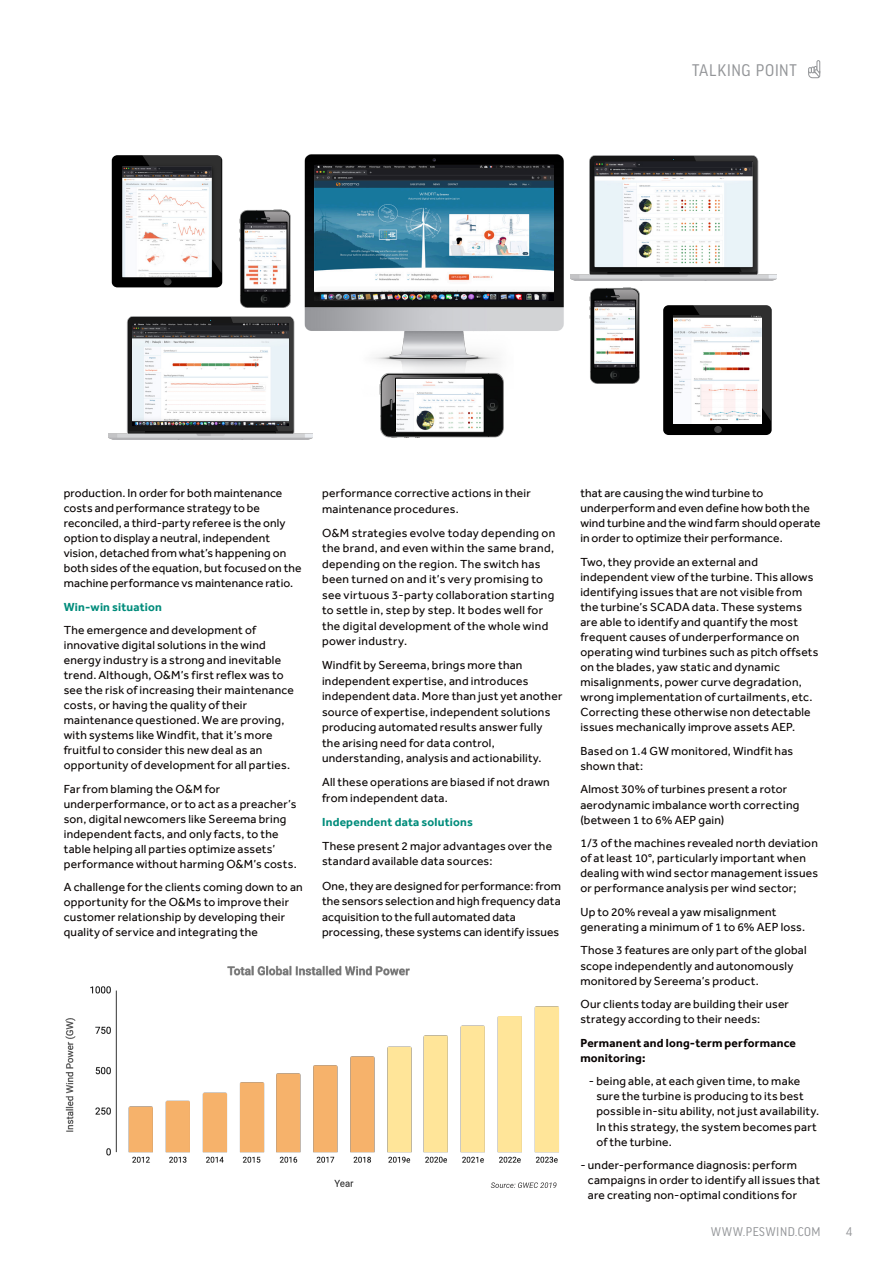
<style>
.page{position:relative;width:893px;height:1263px;background:#fff}
.page>*{position:absolute;margin:0;border:0;box-sizing:border-box;transform-origin:0 0}
.Page_head_2015{font:18px "Good Headline Pro Narr";letter-spacing:.03em;color:#939598}
.t1{font:13.5px "Good Headline Pro Narr";letter-spacing:.035em;color:#939598}
.Body_Copy_2015{font:12px/15px "Effra";letter-spacing:.02em;color:#080302}
.Body_Copy_2015-2{font:700 12px/15px "Effra";letter-spacing:.015em;color:#080302}
.Body_Copy_2015-3{font:700 12px "Effra";letter-spacing:.015em;color:#008c7b}
</style>
<div class="page">
<svg style="left:663px;top:305px;width:109px;height:130px;background:#222"></svg>
<img style="left:674px;top:316px;width:87px;height:108px">
<img style="left:304px;top:154px;width:260px;height:241px">
<img style="left:315px;top:165px;width:239px;height:136px">
<svg style="left:112px;top:155px;width:110px;height:132px;background:#181818"></svg>
<img style="left:117px;top:163px;width:101px;height:121px">
<img style="left:570px;top:155px;width:207px;height:126px">
<img style="left:588px;top:157px;width:171px;height:119px">
<img style="left:239px;top:209px;width:52px;height:99px">
<img style="left:246px;top:224px;width:39px;height:67px">
<div style="left:244px;top:222px;width:43px;height:71px;border:1px solid #000"></div>
<img style="left:589px;top:288px;width:51px;height:95px">
<img style="left:595px;top:302px;width:39px;height:64px">
<div style="left:593px;top:300px;width:43px;height:68px;border:1px solid #000"></div>
<img style="left:380px;top:371px;width:124px;height:67px">
<img style="left:397px;top:380px;width:85px;height:51px">
<div style="left:395px;top:378px;width:89px;height:55px;border:1px solid #000"></div>
<img style="left:109px;top:316px;width:203px;height:124px">
<img style="left:133px;top:323px;width:155px;height:103px">
<div style="left:817px;top:60px;width:3px;height:14px;border:1px solid #939598"></div>
<svg style="left:808px;top:61px;width:13px;height:17px"></svg>
<img style="left:65px;top:965px;width:494px;height:222px">
<svg style="left:491px;top:1182px;width:65px;height:6px"></svg>
<p class="Page_head_2015" style="left:692px;top:61px;width:106px">TALKING POINT</p>
<p class="Body_Copy_2015" style="left:64px;top:485px;width:239px">production. In order for both maintenance costs and performance strategy to be reconciled, a third-party referee is the only option to display a neutral, independent vision, detached from what’s happening on both sides of the equation, but focused on the machine performance vs maintenance ratio.</p>
<p class="Body_Copy_2015-3" style="left:64px;top:599px;width:100px">Win-win situation</p>
<p class="Body_Copy_2015" style="left:64px;top:622px;width:232px">The emergence and development of innovative digital solutions in the wind energy industry is a strong and inevitable trend. Although, O&amp;M’s first reflex was to see the risk of increasing their maintenance costs, or having the quality of their maintenance questioned. We are proving, with systems like Windfit, that it’s more fruitful to consider this new deal as an opportunity of development for all parties.</p>
<p class="Body_Copy_2015" style="left:64px;top:781px;width:235px">Far from blaming the O&amp;M for underperformance, or to act as a preacher’s son, digital newcomers like Sereema bring independent facts, and only facts, to the table helping all parties optimize assets’ performance without harming O&amp;M’s costs.</p>
<p class="Body_Copy_2015" style="left:64px;top:879px;width:240px">A challenge for the clients coming down to an opportunity for the O&amp;Ms to improve their customer relationship by developing their quality of service and integrating the</p>
<p class="Body_Copy_2015" style="left:322px;top:485px;width:210px;line-height:15.5px">performance corrective actions in their maintenance procedures.</p>
<p class="Body_Copy_2015" style="left:322px;top:525px;width:235px;line-height:15.5px">O&amp;M strategies evolve today depending on the brand, and even within the same brand, depending on the region. The switch has been turned on and it’s very promising to see virtuous 3-party collaboration starting to settle in, step by step. It bodes well for the digital development of the whole wind power industry.</p>
<p class="Body_Copy_2015" style="left:322px;top:657px;width:242px;line-height:15.5px">Windfit by Sereema, brings more than independent expertise, and introduces independent data. More than just yet another source of expertise, independent solutions producing automated results answer fully the arising need for data control, understanding, analysis and actionability.</p>
<p class="Body_Copy_2015" style="left:322px;top:774px;width:229px;line-height:15.5px">All these operations are biased if not drawn from independent data.</p>
<p class="Body_Copy_2015-3" style="left:322px;top:815px;width:152px">Independent data solutions</p>
<p class="Body_Copy_2015" style="left:322px;top:838px;width:232px;line-height:15.5px">These present 2 major advantages over the standard available data sources:</p>
<p class="Body_Copy_2015" style="left:322px;top:878px;width:240px;line-height:15.5px">One, they are designed for performance: from the sensors selection and high frequency data acquisition to the full automated data processing, these systems can identify issues</p>
<p class="Body_Copy_2015" style="left:580px;top:485px;width:242px">that are causing the wind turbine to underperform and even define how both the wind turbine and the wind farm should operate in order to optimize their performance.</p>
<p class="Body_Copy_2015" style="left:580px;top:554px;width:240px">Two, they provide an external and independent view of the turbine. This allows identifying issues that are not visible from the turbine’s SCADA data. These systems are able to identify and quantify the most frequent causes of underperformance on operating wind turbines such as pitch offsets on the blades, yaw static and dynamic misalignments, power curve degradation, wrong implementation of curtailments, etc.<br>Correcting these otherwise non detectable issues mechanically improve assets AEP.</p>
<p class="Body_Copy_2015" style="left:580px;top:743px;width:214px">Based on 1.4 GW monitored, Windfit has shown that:</p>
<p class="Body_Copy_2015" style="left:580px;top:782px;width:220px">Almost 30% of turbines present a rotor aerodynamic imbalance worth correcting (between 1 to 6% AEP gain)</p>
<p class="Body_Copy_2015" style="left:580px;top:835px;width:239px">1/3 of the machines revealed north deviation of at least 10°, particularly important when dealing with wind sector management issues or performance analysis per wind sector;</p>
<p class="Body_Copy_2015" style="left:580px;top:904px;width:226px">Up to 20% reveal a yaw misalignment generating a minimum of 1 to 6% AEP loss.</p>
<p class="Body_Copy_2015" style="left:580px;top:943px;width:228px">Those 3 features are only part of the global scope independently and autonomously monitored by Sereema’s product.</p>
<p class="Body_Copy_2015" style="left:580px;top:996px;width:210px">Our clients today are building their user strategy according to their needs:</p>
<p class="Body_Copy_2015-2" style="left:580px;top:1035px;width:217px">Permanent and long-term performance monitoring:</p>
<p class="Body_Copy_2015" style="left:596px;top:1074px;width:224px;text-indent:-7px">- being able, at each given time, to make sure the turbine is producing to its best possible in-situ ability, not just availability.<br>In this strategy, the system becomes part of the turbine.</p>
<p class="Body_Copy_2015" style="left:588px;top:1157px;width:234px;text-indent:-7px">- under-performance diagnosis: perform campaigns in order to identify all issues that are creating non-optimal conditions for</p>
<p class="t1" style="left:711px;top:1225px;width:111px">WWW.PESWIND.COM</p>
<p class="t1" style="left:846px;top:1225px;width:7px">4</p>
</div>
